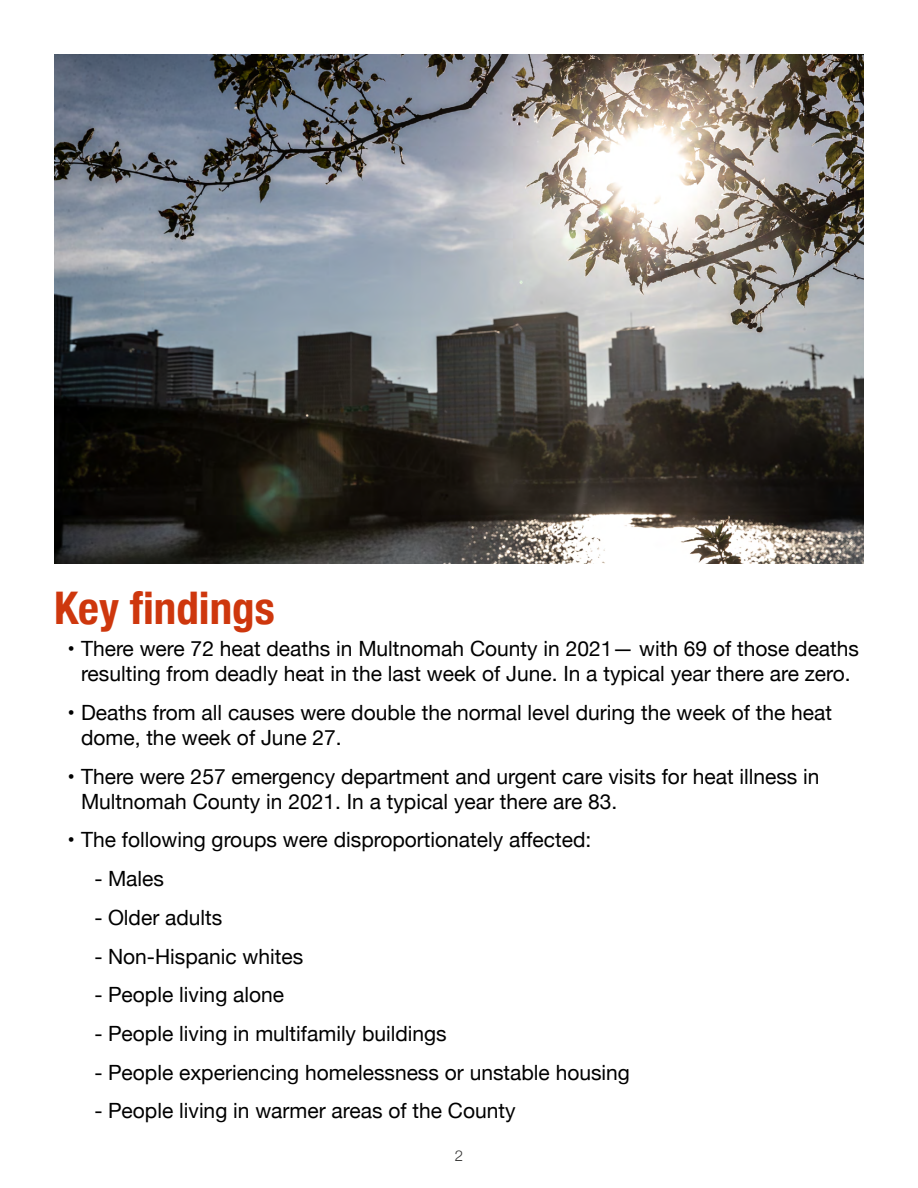
<style>
.page{position:relative;width:918px;height:1188px;background:#fff}
.page>*{position:absolute;margin:0;border:0;box-sizing:border-box;transform-origin:0 0}
.t1{font:700 condensed 45px "Helvetica Neue";color:#ce370d}
.t2{font:21px/38.7px "Helvetica Neue";color:#000}
.t3{font:300 15px "Helvetica Neue";color:#343433}
</style>
<div class="page">
<img style="left:54px;top:54px;width:810px;height:510px">
<h1 class="t1" style="left:54px;top:570px;width:222px">Key findings</h1>
<p class="t2" style="left:68px;top:637px;width:793px;line-height:25.2px;text-align:center">• There were 72 heat deaths in Multnomah County in 2021— with 69 of those deaths resulting from deadly heat in the last week of June. In a typical year there are zero.</p>
<p class="t2" style="left:81px;top:701px;width:753px;line-height:25.2px;text-indent:-14px">• Deaths from all causes were double the normal level during the week of the heat dome, the week of June 27.</p>
<p class="t2" style="left:81px;top:765px;width:740px;line-height:25.2px;text-indent:-14px">• There were 257 emergency department and urgent care visits for heat illness in<br>Multnomah County in 2021. In a typical year there are 83.</p>
<p class="t2" style="left:95px;top:822px;width:537px;text-indent:-27px">• The following groups were disproportionately affected:<br>‑ Males<br>‑ Older adults<br>‑ Non-Hispanic whites<br>‑ People living alone<br>‑ People living in multifamily buildings<br>‑ People experiencing homelessness or unstable housing ‑ People living in warmer areas of the County</p>
<p class="t3" style="left:455px;top:1144px;width:10px">2</p>
</div>
